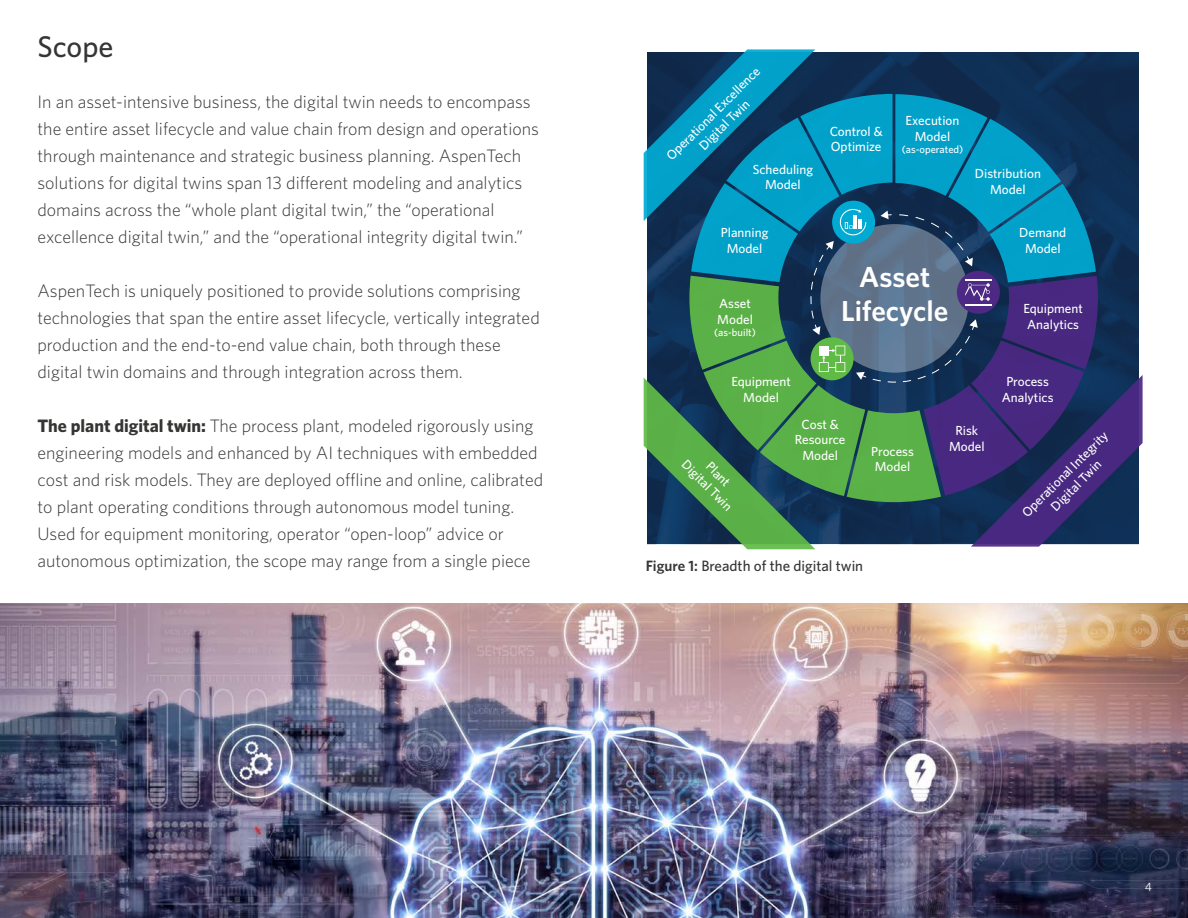
<style>
.page{position:relative;width:1188px;height:918px;background:#fff}
.page>*{position:absolute;margin:0;border:0;box-sizing:border-box;transform-origin:0 0}
.t1{font:500 30px "Whitney";color:#363534}
.t2{font:600 28.95px/34.8px "Whitney";color:#fff;text-align:center}
.body{font:300 18px/27px "Whitney";color:#363534}
.t3{font:500 15px "Whitney";color:#363534}
.t4{font:500 13.2px/15.8px "Whitney";color:#fff;text-align:center}
.t5{font:12px "Whitney";color:#fff}
.t6{font:500 10.5px "Whitney";color:#fff}
.s1{font-weight:700}
.s2{font-weight:600}
</style>
<div class="page">
<img style="left:0;top:603px;width:1188px;height:315px">
<svg style="left:644px;top:49px;width:499px;height:500px;background:#2a6377"></svg>
<p class="t1" style="left:38px;top:27px;width:78px">Scope</p>
<p class="body" style="left:38px;top:88px;width:503px">In an asset-intensive business, the digital twin needs to encompass the entire asset lifecycle and value chain from design and operations through maintenance and strategic business planning. AspenTech solutions for digital twins span 13 different modeling and analytics domains across the “whole plant digital twin,” the “operational excellence digital twin,” and the “operational integrity digital twin.”</p>
<p class="body" style="left:38px;top:277px;width:504px">AspenTech is uniquely positioned to provide solutions comprising technologies that span the entire asset lifecycle, vertically integrated production and the end-to-end value chain, both through these digital twin domains and through integration across them.</p>
<p class="body" style="left:38px;top:412px;width:507px"><span class="s1">The plant digital twin:</span> The process plant, modeled rigorously using engineering models and enhanced by AI techniques with embedded cost and risk models. They are deployed offline and online, calibrated to plant operating conditions through autonomous model tuning.<br>Used for equipment monitoring, operator “open-loop” advice or autonomous optimization, the scope may range from a single piece</p>
<p class="t4" style="left:663px;top:152px;width:128px;rotate:-45deg">O perational Excellence<br>Digital Tw in</p>
<p class="t4" style="left:830px;top:123px;width:54px;text-align:left">Control &amp;<br>Optimize</p>
<p class="t4" style="left:906px;top:112px;width:55px">Execution<br>Model</p>
<p class="t6" style="left:902px;top:143px;width:63px">(as-operated)</p>
<p class="t4" style="left:753px;top:161px;width:62px">Scheduling<br>Model</p>
<p class="t4" style="left:975px;top:166px;width:68px">Distribution<br>Model</p>
<p class="t4" style="left:721px;top:225px;width:49px">Planning<br>Model</p>
<p class="t4" style="left:1019px;top:225px;width:49px">Demand<br>Model</p>
<p class="t4" style="left:717px;top:295px;width:37px;text-align:left">Asset<br>Model</p>
<p class="t6" style="left:714px;top:326px;width:43px">(as-built)</p>
<p class="t2" style="left:841px;top:259px;width:109px">Asset<br>Lifecycle</p>
<p class="t4" style="left:1023px;top:301px;width:61px;text-align:left">Equipment<br>Analytics</p>
<p class="t4" style="left:731px;top:373px;width:61px">Equipment<br>Model</p>
<p class="t4" style="left:1002px;top:373px;width:53px">Process<br>Analytics</p>
<p class="t4" style="left:690px;top:456px;width:67px;rotate:45deg">Digital Tw in</p>
<p class="t4" style="left:714px;top:458px;width:30px;rotate:45deg">Plant</p>
<p class="t4" style="left:795px;top:416px;width:52px">Cost &amp;<br>Resource<br>Model</p>
<p class="t4" style="left:871px;top:443px;width:44px;text-align:left">Process<br>Model</p>
<p class="t3" style="left:646px;top:556px;width:219px"><span class="s2">Figure 1:</span> Breadth of the digital twin</p>
<p class="t4" style="left:949px;top:422px;width:37px">Risk<br>Model</p>
<p class="t4" style="left:1018px;top:509px;width:117px;rotate:-45deg">O perational Integrity<br>Digital Tw in</p>
<p class="t5" style="left:1145px;top:879px;width:9px">4</p>
</div>
